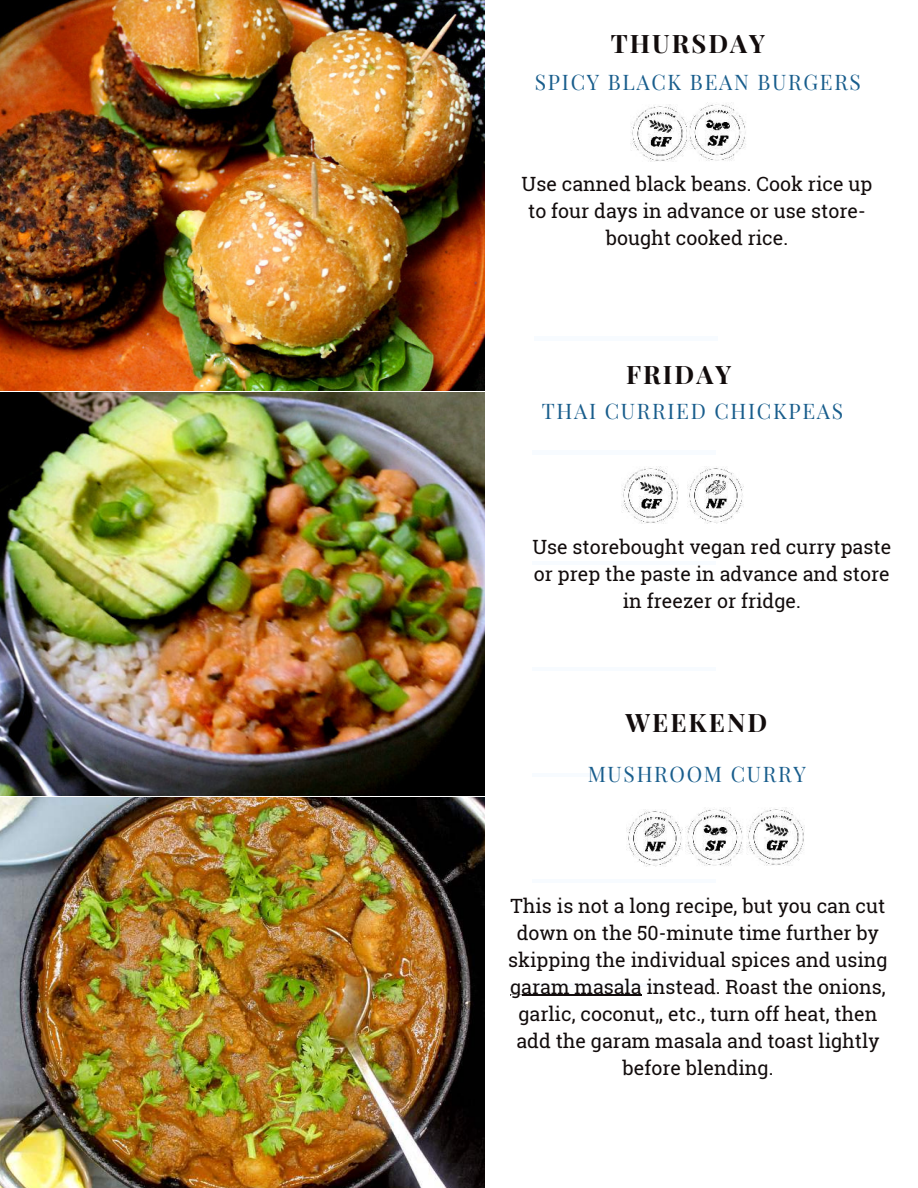
<style>
.page{position:relative;width:918px;height:1188px;background:#fff}
.page>*{position:absolute;margin:0;border:0;box-sizing:border-box;transform-origin:0 0}
.t1{font:700 25.5px "Playfair Display";letter-spacing:.08em;color:#120c0c}
.t2{font:21px "Playfair Display";letter-spacing:.08em;color:#185d8c}
.t3{font:19.65px/27px "Roboto Slab";color:#120c0c;text-align:center}
</style>
<div class="page">
<hr style="left:534px;top:337px;width:184px;height:3px;background:#eaf6ff">
<hr style="left:532px;top:451px;width:183px;height:3px;background:#eaf6ff">
<hr style="left:532px;top:561px;width:183px;height:3px;background:#eaf6ff">
<hr style="left:532px;top:668px;width:183px;height:3px;background:#eaf6ff">
<hr style="left:532px;top:773px;width:183px;height:4px;background:#f7fbff">
<hr style="left:532px;top:879px;width:183px;height:3px;background:#eaf6ff">
<hr style="left:533px;top:983px;width:184px;height:4px;background:#f7fbff">
<img style="left:0;top:0;width:485px;height:390px">
<img style="left:0;top:392px;width:485px;height:403px">
<img style="left:0;top:797px;width:485px;height:391px">
<img style="left:621px;top:466px;width:58px;height:58px">
<img style="left:631px;top:103px;width:115px;height:59px">
<img style="left:626px;top:810px;width:56px;height:56px">
<img style="left:687px;top:467px;width:57px;height:56px">
<hr style="left:510px;top:995px;width:132px;height:1px;background:#120c0c">
<img style="left:685px;top:808px;width:58px;height:58px">
<img style="left:747px;top:808px;width:57px;height:57px">
<p class="t1" style="left:611px;top:23px;width:156px">THURSDAY</p>
<p class="t2" style="left:535px;top:66px;width:328px">SPICY BLACK BEAN BURGERS</p>
<p class="t3" style="left:522px;top:171px;width:352px">Use canned black beans. Cook rice up to four days in advance or use store&shy;bought cooked rice.</p>
<p class="t1" style="left:626px;top:355px;width:107px">FRIDAY</p>
<p class="t2" style="left:542px;top:395px;width:303px">THAI CURRIED CHICKPEAS</p>
<p class="t3" style="left:532px;top:533px;width:360px">Use storebought vegan red curry paste or prep the paste in advance and store in freezer or fridge.</p>
<p class="t1" style="left:626px;top:703px;width:143px">WEEKEND</p>
<p class="t2" style="left:588px;top:758px;width:220px">MUSHROOM CURRY</p>
<p class="t3" style="left:508px;top:892px;width:381px">This is not a long recipe, but you can cut down on the 50-minute time further by skipping the individual spices and using garam masala instead. Roast the onions, garlic, coconut,, etc., turn off heat, then add the garam masala and toast lightly before blending.</p>
</div>
